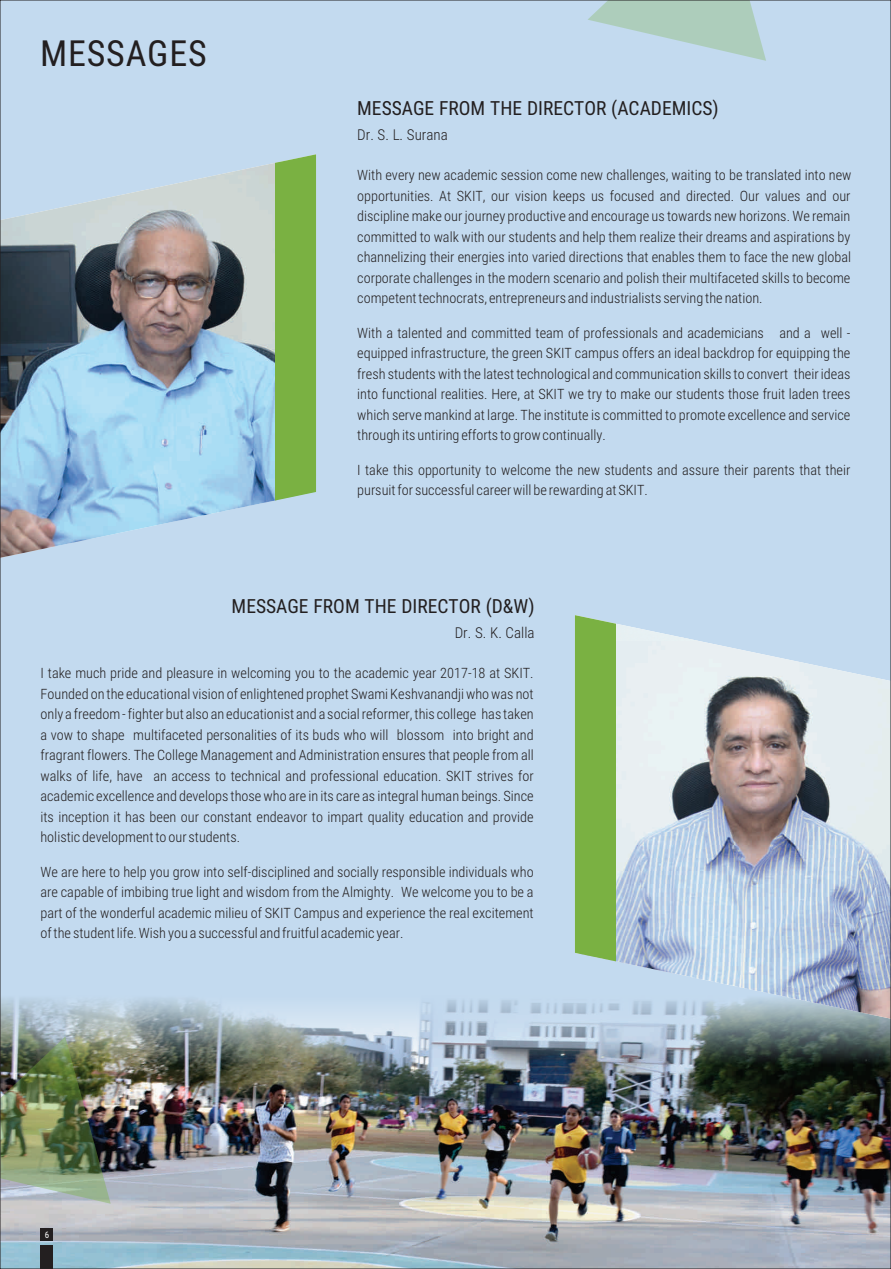
<style>
.page{position:relative;width:891px;height:1269px;background:#c3daef}
.page>*{position:absolute;margin:0;border:0;box-sizing:border-box;transform-origin:0 0}
.t1{font:36px "Roboto Condensed";letter-spacing:.025em;color:#231f20}
.t2{font:19.5px "Roboto Condensed";color:#231f20}
.t3{font:300 15px "Roboto Condensed";color:#231f20}
.t4{font:300 14.25px/20.5px "Roboto Condensed";color:#231f20;text-align:justify}
.t5{font:9px "Roboto Condensed";color:#fff}
</style>
<div class="page">
<img style="left:2px;top:999px;width:887px;height:268px">
<img style="left:2px;top:163px;width:273px;height:395px">
<div style="left:275px;top:154px;width:41px;height:347px;background:#7ab142"></div>
<svg style="left:588px;top:2px;width:178px;height:59px"></svg>
<img style="left:2px;top:1037px;width:109px;height:167px">
<img style="left:616px;top:641px;width:273px;height:433px">
<img style="left:616px;top:623px;width:82px;height:18px">
<svg style="left:575px;top:615px;width:41px;height:459px;fill:#7ab142"></svg>
<div style="left:40px;top:1228px;width:13px;height:13px;background:#231f20"></div>
<div style="left:40px;top:1246px;width:13px;height:23px;background:#231f20"></div>
<h1 class="t1" style="left:40px;top:39px;width:168px">MESSAGES</h1>
<h2 class="t2" style="left:357px;top:100px;width:363px">MESSAGE FROM THE DIRECTOR (ACADEMICS)</h2>
<p class="t3" style="left:357px;top:128px;width:92px">Dr. S. L. Surana</p>
<p class="t4" style="left:357px;top:167px;width:496px">With every new academic session come new challenges, waiting to be translated into new opportunities. At SKIT, our vision keeps us focused and directed. Our values and our discipline make our journey productive and encourage us towards new horizons. We remain committed to walk with our students and help them realize their dreams and aspirations by channelizing their energies into varied directions that enables them to face the new global corporate challenges in the modern scenario and polish their multifaceted skills to become competent technocrats, entrepreneurs and industrialists serving the nation.</p>
<p class="t4" style="left:357px;top:324px;width:495px">With a talented and committed team of professionals and academicians and a well - equipped infrastructure, the green SKIT campus offers an ideal backdrop for equipping the fresh students with the latest technological and communication skills to convert their ideas into functional realities. Here, at SKIT we try to make our students those fruit laden trees which serve mankind at large. The institute is committed to promote excellence and service through its untiring efforts to grow continually.</p>
<p class="t4" style="left:357px;top:461px;width:495px">I take this opportunity to welcome the new students and assure their parents that their pursuit for successful career will be rewarding at SKIT.</p>
<h2 class="t2" style="left:232px;top:598px;width:304px">MESSAGE FROM THE DIRECTOR (D&amp;W)</h2>
<p class="t3" style="left:455px;top:626px;width:81px">Dr. S. K. Calla</p>
<p class="t4" style="left:40px;top:664px;width:495px">I take much pride and pleasure in welcoming you to the academic year 2017-18 at SKIT.<br>Founded on the educational vision of enlightened prophet Swami Keshvanandji who was not only a freedom - fighter but also an educationist and a social reformer, this college has taken a vow to shape multifaceted personalities of its buds who will blossom into bright and fragrant flowers. The College Management and Administration ensures that people from all walks of life, have an access to technical and professional education. SKIT strives for academic excellence and develops those who are in its care as integral human beings. Since its inception it has been our constant endeavor to impart quality education and provide holistic development to our students.</p>
<p class="t4" style="left:40px;top:863px;width:495px">We are here to help you grow into self-disciplined and socially responsible individuals who are capable of imbibing true light and wisdom from the Almighty. We welcome you to be a part of the wonderful academic milieu of SKIT Campus and experience the real excitement of the student life. Wish you a successful and fruitful academic year.</p>
<p class="t5" style="left:45px;top:1231px;width:6px">6</p>
</div>
